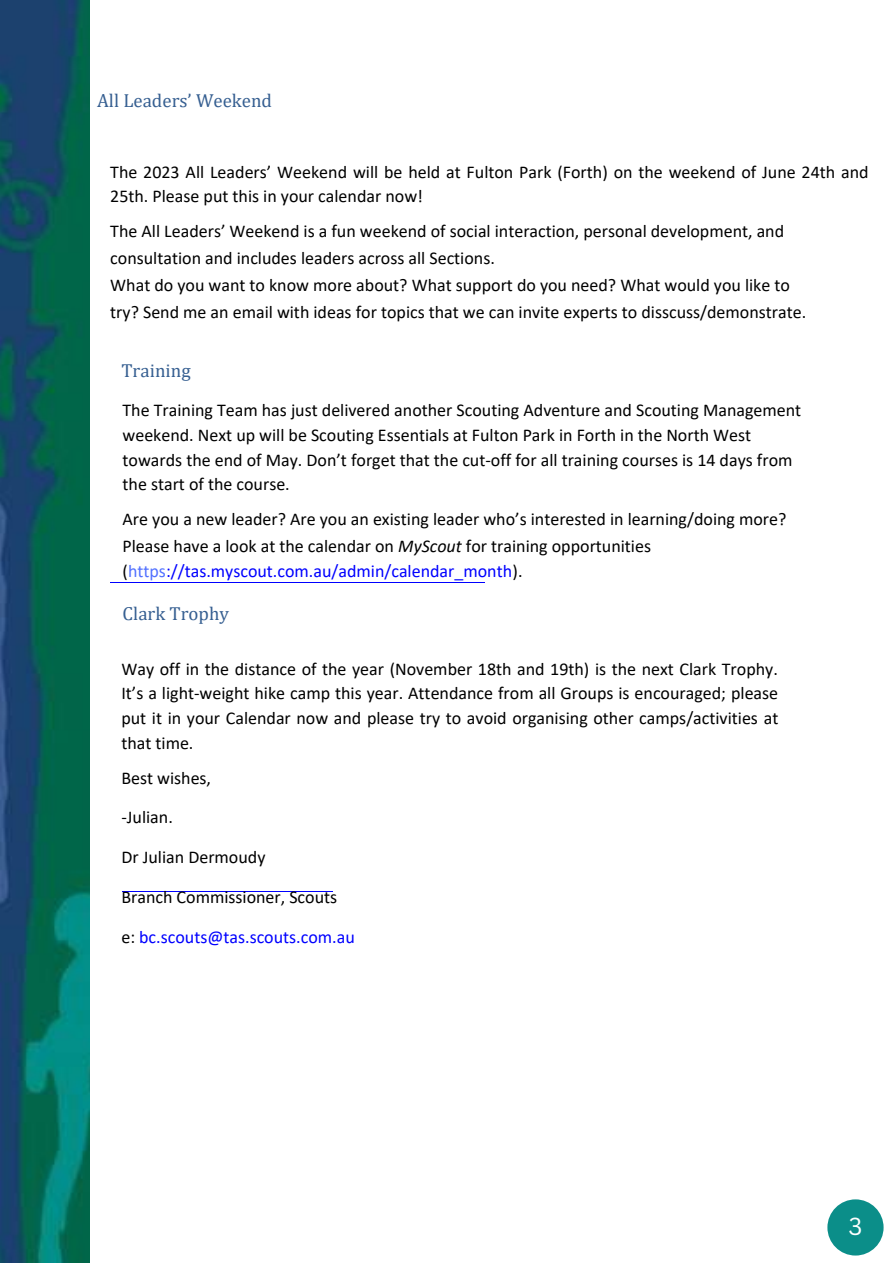
<style>
.page{position:relative;width:893px;height:1264px;background:#fff}
.page>*{position:absolute;margin:0;border:0;box-sizing:border-box;transform-origin:0 0}
.t1{font:24px "Canva Sans";color:#fff}
.t2{font:18.9px "Cambria";color:#365f91}
.t3{font:18px/24.8px "Calibri";color:#000}
.t4{font:18px "Calibri";color:#00f}
.s1{font-style:italic}
.s2{color:#000}
.s3{color:#5271ff}
</style>
<div class="page">
<hr style="left:110px;top:581px;width:375px;height:1px;background:#00f">
<hr style="left:122px;top:891px;width:211px;height:1px;background:#00f">
<img style="left:0;top:0;width:89px;height:1262px">
<div style="left:827px;top:1199px;width:56px;height:56px;background:#0b8e89;border-radius:50%"></div>
<p class="t2" style="left:97px;top:89px;width:176px">All Leaders’ Weekend</p>
<p class="t3" style="left:110px;top:161px;width:759px">The 2023 All Leaders’ Weekend will be held at Fulton Park (Forth) on the weekend of June 24th and<br>25th. Please put this in your calendar now!</p>
<p class="t3" style="left:110px;top:219px;width:697px;line-height:27px">The All Leaders’ Weekend is a fun weekend of social interaction, personal development, and consultation and includes leaders across all Sections.<br>What do you want to know more about? What support do you need? What would you like to try? Send me an email with ideas for topics that we can invite experts to disscuss/demonstrate.</p>
<p class="t2" style="left:121px;top:359px;width:71px">Training</p>
<p class="t3" style="left:122px;top:399px;width:680px">The Training Team has just delivered another Scouting Adventure and Scouting Management weekend. Next up will be Scouting Essentials at Fulton Park in Forth in the North West towards the end of May. Don’t forget that the cut-off for all training courses is 14 days from the start of the course.</p>
<p class="t3" style="left:122px;top:507px;width:665px;line-height:27px">Are you a new leader? Are you an existing leader who’s interested in learning/doing more?<br>Please have a look at the calendar on <span class="s1">MyScout</span> for training opportunities</p>
<p class="t4" style="left:122px;top:563px;width:401px"><span class="s2">(</span><span class="s3">https</span>://tas.myscout.com.au/admin/calendar_month<span class="s2">).</span></p>
<p class="t2" style="left:122px;top:601px;width:108px">Clark Trophy</p>
<p class="t3" style="left:121px;top:657px;width:658px;text-align:justify">Way off in the distance of the year (November 18th and 19th) is the next Clark Trophy.<br>It’s a light-weight hike camp this year. Attendance from all Groups is encouraged; please put it in your Calendar now and please try to avoid organising other camps/activities at that time.</p>
<p class="t3" style="left:121px;top:759px;width:91px;line-height:39.3px">Best wishes, -Julian.</p>
<p class="t3" style="left:121px;top:839px;width:217px;line-height:39.3px">Dr Julian Dermoudy<br>Branch Commissioner, Scouts</p>
<p class="t4" style="left:121px;top:929px;width:235px"><span class="s2">e:</span> bc.scouts@tas.scouts.com.au</p>
<h1 class="t1" style="left:848px;top:1209px;width:15px">3</h1>
</div>
